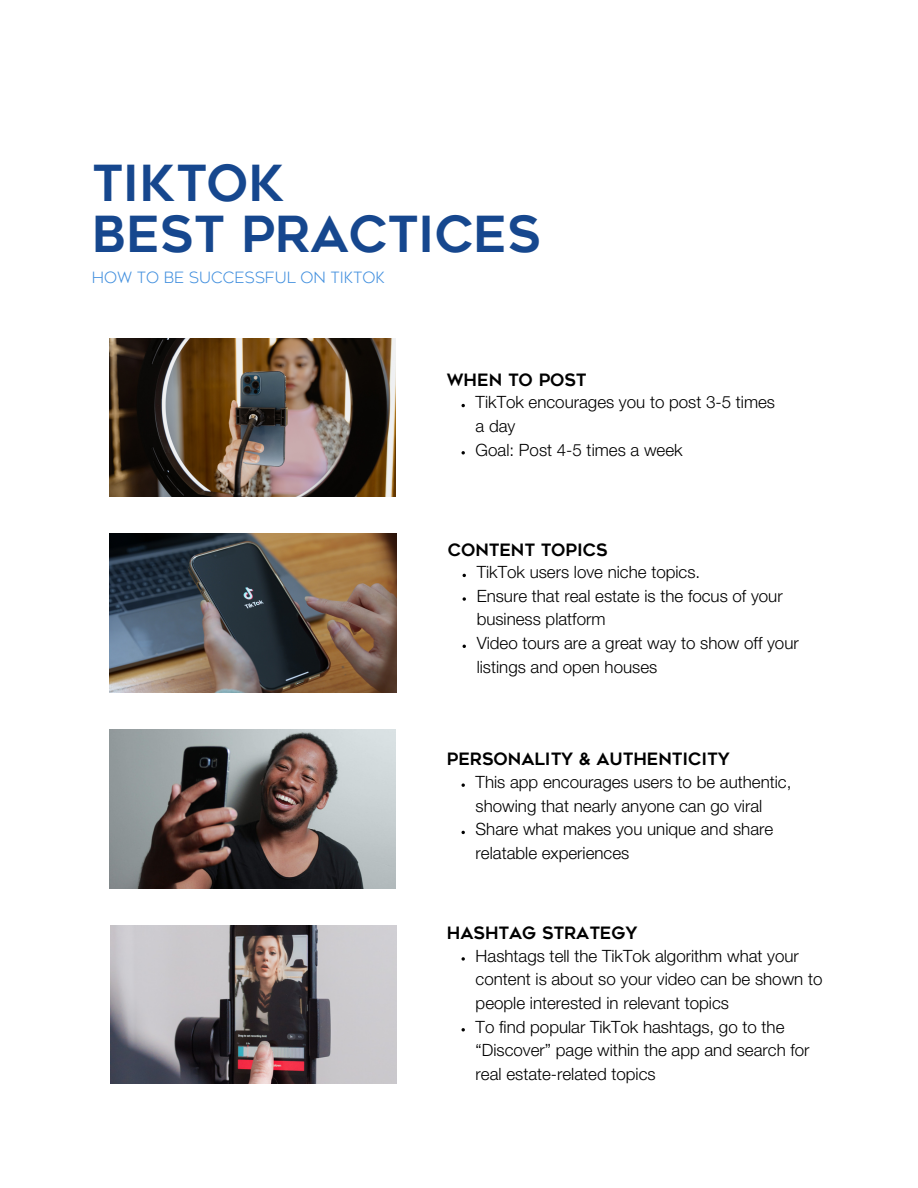
<style>
.page{position:relative;width:918px;height:1188px;background:#fff}
.page>*{position:absolute;margin:0;border:0;box-sizing:border-box;transform-origin:0 0}
.t1{font:49.5px "Geometos";color:#16478e}
.t2{font:300 16.95px/23.7px "Helvetica Neue LT Std";color:#000}
.t3{font:16.95px "Geometos";color:#000}
.t4{font:300 15.45px "Geometos Neue";color:#418fde}
</style>
<div class="page">
<img style="left:110px;top:534px;width:287px;height:158px">
<img style="left:110px;top:338px;width:286px;height:159px">
<img style="left:110px;top:729px;width:286px;height:159px">
<svg style="left:463px;top:597px;width:3px;height:4px"></svg>
<svg style="left:462px;top:783px;width:3px;height:4px"></svg>
<img style="left:111px;top:925px;width:286px;height:159px">
<svg style="left:462px;top:957px;width:3px;height:4px"></svg>
<p class="t1" style="left:92px;top:164px;width:194px">TIKTOK</p>
<p class="t1" style="left:92px;top:215px;width:450px">BEST PRACTICES</p>
<p class="t4" style="left:92px;top:269px;width:294px">HOW TO BE SUCCESSFUL ON TIKTOK</p>
<p class="t3" style="left:447px;top:373px;width:141px">WHEN TO POST</p>
<p class="t2" style="left:476px;top:393px;width:301px">TikTok encourages you to post 3-5 times a day</p>
<p class="t2" style="left:476px;top:440px;width:208px">Goal: Post 4-5 times a week</p>
<p class="t3" style="left:448px;top:543px;width:161px">CONTENT TOPICS</p>
<p class="t2" style="left:477px;top:563px;width:225px">TikTok users love niche topics.</p>
<p class="t2" style="left:477px;top:586px;width:308px">Ensure that real estate is the focus of your business platform</p>
<p class="t2" style="left:477px;top:634px;width:324px">Video tours are a great way to show off your listings and open houses</p>
<p class="t3" style="left:447px;top:753px;width:284px">PERSONALITY &amp; AUTHENTICITY</p>
<p class="t2" style="left:476px;top:773px;width:317px">This app encourages users to be authentic, showing that nearly anyone can go viral</p>
<p class="t2" style="left:476px;top:820px;width:299px">Share what makes you unique and share relatable experiences</p>
<p class="t3" style="left:447px;top:927px;width:192px">HASHTAG STRATEGY</p>
<p class="t2" style="left:476px;top:946px;width:348px">Hashtags tell the TikTok algorithm what your content is about so your video can be shown to people interested in relevant topics</p>
<p class="t2" style="left:476px;top:1017px;width:335px">To find popular TikTok hashtags, go to the “Discover” page within the app and search for real estate-related topics</p>
</div>
